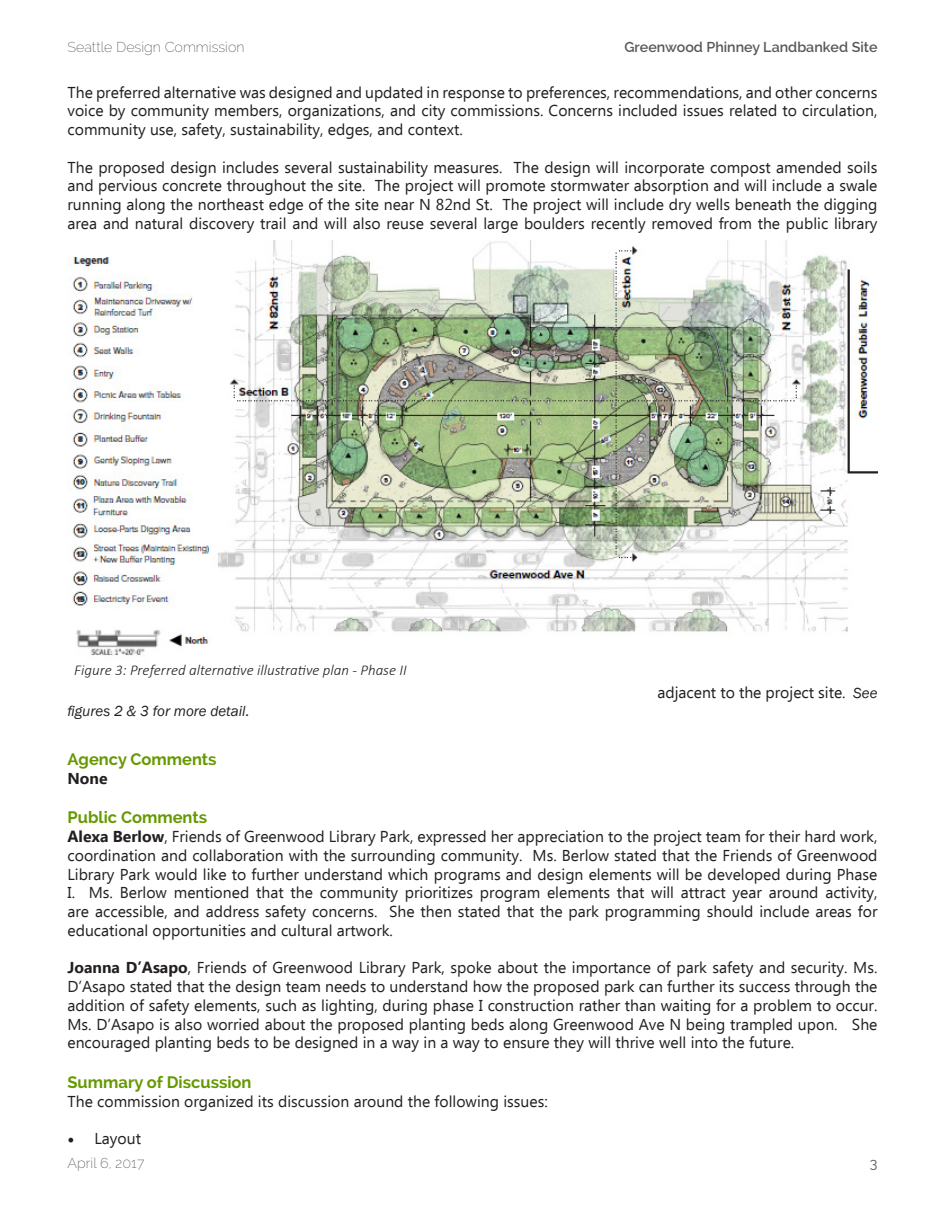
<style>
.page{position:relative;width:945px;height:1215px;background:#fff}
.page>*{position:absolute;margin:0;border:0;box-sizing:border-box;transform-origin:0 0}
.t1{font:700 16.5px "Raleway";color:#690}
.Body{font:15.75px/18.8px "Ebrima";color:#231f20;text-align:justify}
.Body-2{font:700 15.75px "Ebrima";color:#231f20}
.t2{font:italic 300 15px "Calibri";color:#231f20}
.Body-3{font:italic 15px "Franklin Gothic";color:#231f20}
.t3{font:200 14.25px "Raleway";color:#57585a}
.t4{font:600 14.25px "Raleway";color:#57585a}
.t5{font:14.25px "Raleway";color:#57585a}
.s1{font-family:"Franklin Gothic";font-style:italic;font-size:15px}
.s2{font-weight:700}
.s3{font-family:"Minion Pro";font-size:18px}
</style>
<div class="page">
<img style="left:72px;top:240px;width:806px;height:416px">
<p class="t3" style="left:68px;top:38px;width:179px">Seattle Design Commission</p>
<p class="t4" style="left:624px;top:39px;width:255px">Greenwood Phinney Landbanked Site</p>
<p class="Body" style="left:68px;top:84px;width:812px">The preferred alternative was designed and updated in response to preferences, recommendations, and other concerns voice by community members, organizations, and city commissions. Concerns included issues related to circulation, community use, safety, sustainability, edges, and context.</p>
<p class="Body" style="left:68px;top:159px;width:812px">The proposed design includes several sustainability measures. The design will incorporate compost amended soils and pervious concrete throughout the site. The project will promote stormwater absorption and will include a swale running along the northeast edge of the site near N 82nd St. The project will include dry wells beneath the digging area and natural discovery trail and will also reuse several large boulders recently removed from the public library</p>
<p class="t2" style="left:74px;top:660px;width:334px">Figure 3: Preferred alternative illustrative plan - Phase II</p>
<p class="Body" style="left:657px;top:684px;width:222px">adjacent to the project site. <span class="s1">See</span></p>
<p class="Body-3" style="left:68px;top:702px;width:184px">figures 2 &amp; 3 for more detail.</p>
<p class="t1" style="left:68px;top:750px;width:151px">Agency Comments</p>
<p class="Body-2" style="left:68px;top:766px;width:42px">None</p>
<p class="t1" style="left:68px;top:808px;width:141px">Public Comments</p>
<p class="Body" style="left:68px;top:828px;width:812px"><span class="s2">Alexa Berlow</span>, Friends of Greenwood Library Park, expressed her appreciation to the project team for their hard work, coordination and collaboration with the surrounding community. Ms. Berlow stated that the Friends of Greenwood Library Park would like to further understand which programs and design elements will be developed during Phase I. Ms. Berlow mentioned that the community prioritizes program elements that will attract year around activity, are accessible, and address safety concerns. She then stated that the park programming should include areas for educational opportunities and cultural artwork.</p>
<p class="Body" style="left:68px;top:959px;width:812px"><span class="s2">Joanna D’Asapo</span>, Friends of Greenwood Library Park, spoke about the importance of park safety and security. Ms.<br>D’Asapo stated that the design team needs to understand how the proposed park can further its success through the addition of safety elements, such as lighting, during phase I construction rather than waiting for a problem to occur.<br>Ms. D’Asapo is also worried about the proposed planting beds along Greenwood Ave N being trampled upon. She encouraged planting beds to be designed in a way in a way to ensure they will thrive well into the future.</p>
<p class="t1" style="left:68px;top:1073px;width:186px">Summary of Discussion</p>
<p class="Body" style="left:68px;top:1093px;width:482px">The commission organized its discussion around the following issues:</p>
<p class="Body" style="left:68px;top:1130px;width:75px"><span class="s3">•</span> Layout</p>
<p class="t3" style="left:68px;top:1155px;width:78px">April 6, 2017</p>
<p class="t5" style="left:870px;top:1155px;width:9px">3</p>
</div>
